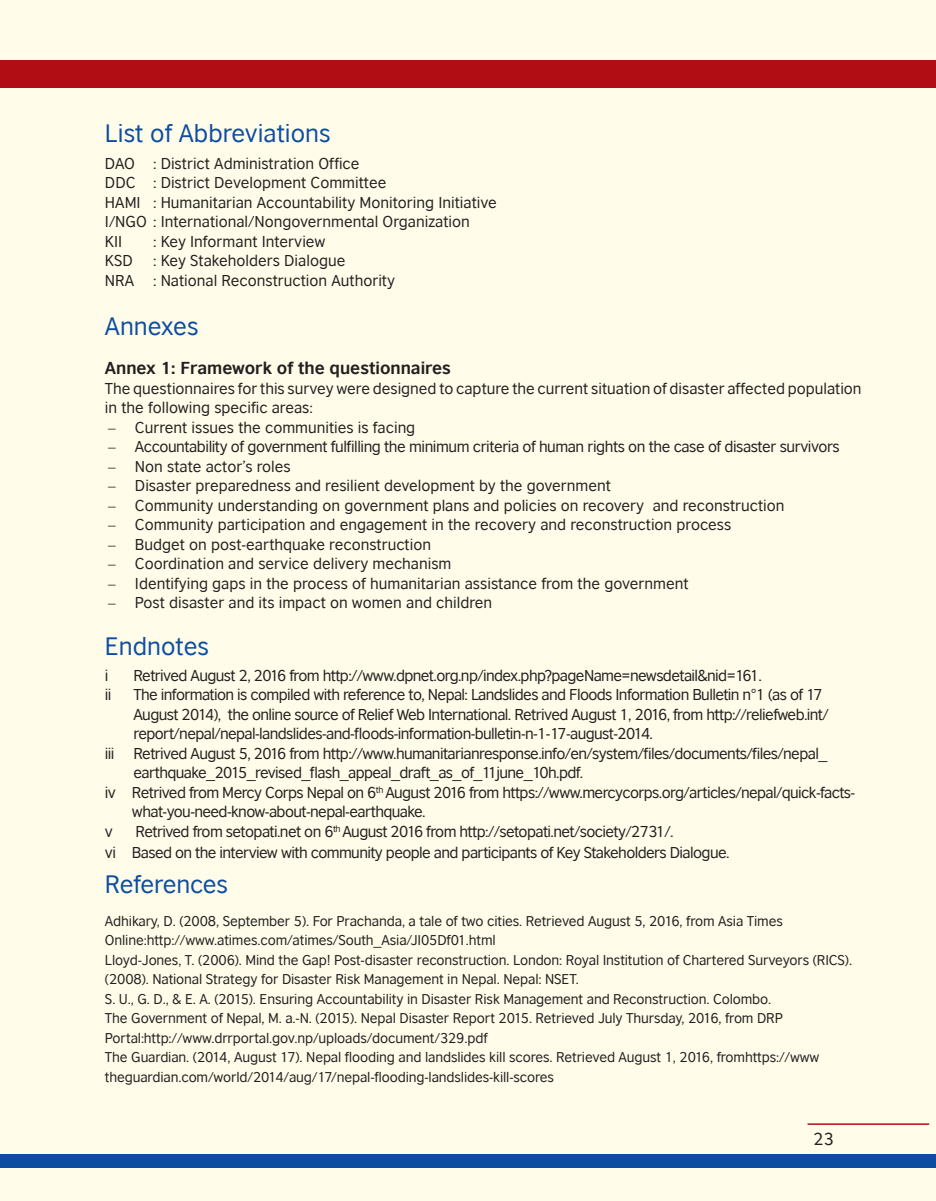
<style>
.page{position:relative;width:936px;height:1201px;background:#fff}
.page>*{position:absolute;margin:0;border:0;box-sizing:border-box;transform-origin:0 0}
.t1{font:24px "British Council Sans";color:#0d4da1}
.t2{font:700 16.5px "British Council Sans";color:#231f20}
.t3{font:16.5px "British Council Sans";color:#231f20}
.t4{font:15px/19.5px "British Council Sans";letter-spacing:-.03em;color:#231f20}
.t5{font:15px/19.5px "British Council Sans";color:#231f20}
.t6{font:13.5px/19.5px "British Council Sans";letter-spacing:-.01em;color:#231f20}
</style>
<div class="page">
<div style="left:0;top:0;width:935px;height:1200px;background:#fffde9"></div>
<div style="left:0;top:1153px;width:935px;height:14px;background:#0d4da1"></div>
<hr style="left:807px;top:1123px;width:121px;height:1px;background:#b00d15">
<div style="left:0;top:60px;width:935px;height:27px;background:#b00d15"></div>
<h1 class="t1" style="left:105px;top:119px;width:227px">List of Abbreviations</h1>
<p class="t5" style="left:105px;top:153px;width:393px">DAO : District Administration Office<br>DDC : District Development Committee<br>HAMI : Humanitarian Accountability Monitoring Initiative I/NGO : International/Nongovernmental Organization<br>KII</p>
<p class="t5" style="left:153px;top:231px;width:174px">: Key Informant Interview</p>
<p class="t5" style="left:105px;top:251px;width:291px;text-align:center">: Key Stakeholders Dialogue<br>NRA : National Reconstruction Authority</p>
<h1 class="t1" style="left:105px;top:312px;width:95px">Annexes</h1>
<p class="t2" style="left:105px;top:358px;width:347px">Annex 1: Framework of the questionnaires</p>
<p class="t5" style="left:105px;top:378px;width:758px">The questionnaires for this survey were designed to capture the current situation of disaster affected population in the following specific areas:</p>
<p class="t5" style="left:135px;top:417px;width:282px">Current issues the communities is facing</p>
<p class="t4" style="left:135px;top:437px;width:706px">Accountability of government fulfilling the minimum criteria of human rights on the case of disaster survivors</p>
<p class="t5" style="left:135px;top:456px;width:157px">Non state actor’s roles</p>
<p class="t5" style="left:135px;top:476px;width:477px">Disaster preparedness and resilient development by the government</p>
<p class="t5" style="left:135px;top:495px;width:650px">Community understanding on government plans and policies on recovery and reconstruction</p>
<p class="t5" style="left:135px;top:515px;width:597px">Community participation and engagement in the recovery and reconstruction process</p>
<p class="t5" style="left:135px;top:534px;width:297px">Budget on post-earthquake reconstruction</p>
<p class="t5" style="left:135px;top:554px;width:318px">Coordination and service delivery mechanism</p>
<p class="t5" style="left:135px;top:573px;width:555px">Identifying gaps in the process of humanitarian assistance from the government</p>
<p class="t5" style="left:135px;top:593px;width:358px">Post disaster and its impact on women and children</p>
<h1 class="t1" style="left:105px;top:631px;width:106px">Endnotes</h1>
<p class="t4" style="left:105px;top:665px;width:5px">i</p>
<p class="t4" style="left:133px;top:665px;width:629px">Retrived August 2, 2016 from http://www.dpnet.org.np/index.php?pageName=newsdetail&amp;nid=161.</p>
<p class="t4" style="left:105px;top:684px;width:8px">ii</p>
<p class="t4" style="left:133px;top:684px;width:696px">The information is compiled with reference to, Nepal: Landslides and Floods Information Bulletin n°1 (as of 17<br>August 2014), the online source of Relief Web International. Retrived August 1, 2016, from http://reliefweb.int/ report/nepal/nepal-landslides-and-floods-information-bulletin-n-1-17-august-2014.</p>
<p class="t4" style="left:105px;top:743px;width:11px">iii</p>
<p class="t4" style="left:133px;top:743px;width:695px">Retrived August 5, 2016 from http://www.humanitarianresponse.info/en/system/files/documents/files/nepal_</p>
<p class="t4" style="left:133px;top:762px;width:451px">earthquake_2015_revised_flash_appeal_draft_as_of_11june_10h.pdf.</p>
<p class="t4" style="left:105px;top:782px;width:751px">iv Retrived from Mercy Corps Nepal on 6<sup>th</sup> August 2016 from https://www.mercycorps.org/articles/nepal/quick-facts-</p>
<p class="t4" style="left:132px;top:801px;width:295px">what-you-need-know-about-nepal-earthquake.</p>
<p class="t4" style="left:105px;top:821px;width:10px">v</p>
<p class="t4" style="left:105px;top:251px;width:29px">KSD</p>
<p class="t4" style="left:105px;top:820px;width:626px;line-height:21px;text-indent:31px">Retrived from setopati.net on 6<sup>th</sup> August 2016 from http://setopati.net/society/2731/.<br>vi Based on the interview with community people and participants of Key Stakeholders Dialogue.</p>
<h1 class="t1" style="left:105px;top:869px;width:125px">References</h1>
<p class="t6" style="left:105px;top:910px;width:748px">Adhikary, D. (2008, September 5). For Prachanda, a tale of two cities. Retrieved August 5, 2016, from Asia Times Online:http://www.atimes.com/atimes/South_Asia/JI05Df01.html<br>Lloyd-Jones, T. (2006). Mind the Gap! Post-disaster reconstruction. London: Royal Institution of Chartered Surveyors (RICS). (2008). National Strategy for Disaster Risk Management in Nepal. Nepal: NSET.<br>S. U., G. D., &amp; E. A. (2015). Ensuring Accountability in Disaster Risk Management and Reconstruction. Colombo.<br>The Government of Nepal, M. a.-N. (2015). Nepal Disaster Report 2015. Retrieved July Thursday, 2016, from DRP Portal:http://www.drrportal.gov.np/uploads/document/329.pdf<br>The Guardian. (2014, August 17). Nepal flooding and landslides kill scores. Retrieved August 1, 2016, fromhttps://www theguardian.com/world/2014/aug/17/nepal-flooding-landslides-kill-scores</p>
<p class="t3" style="left:813px;top:1128px;width:22px">23</p>
</div>
